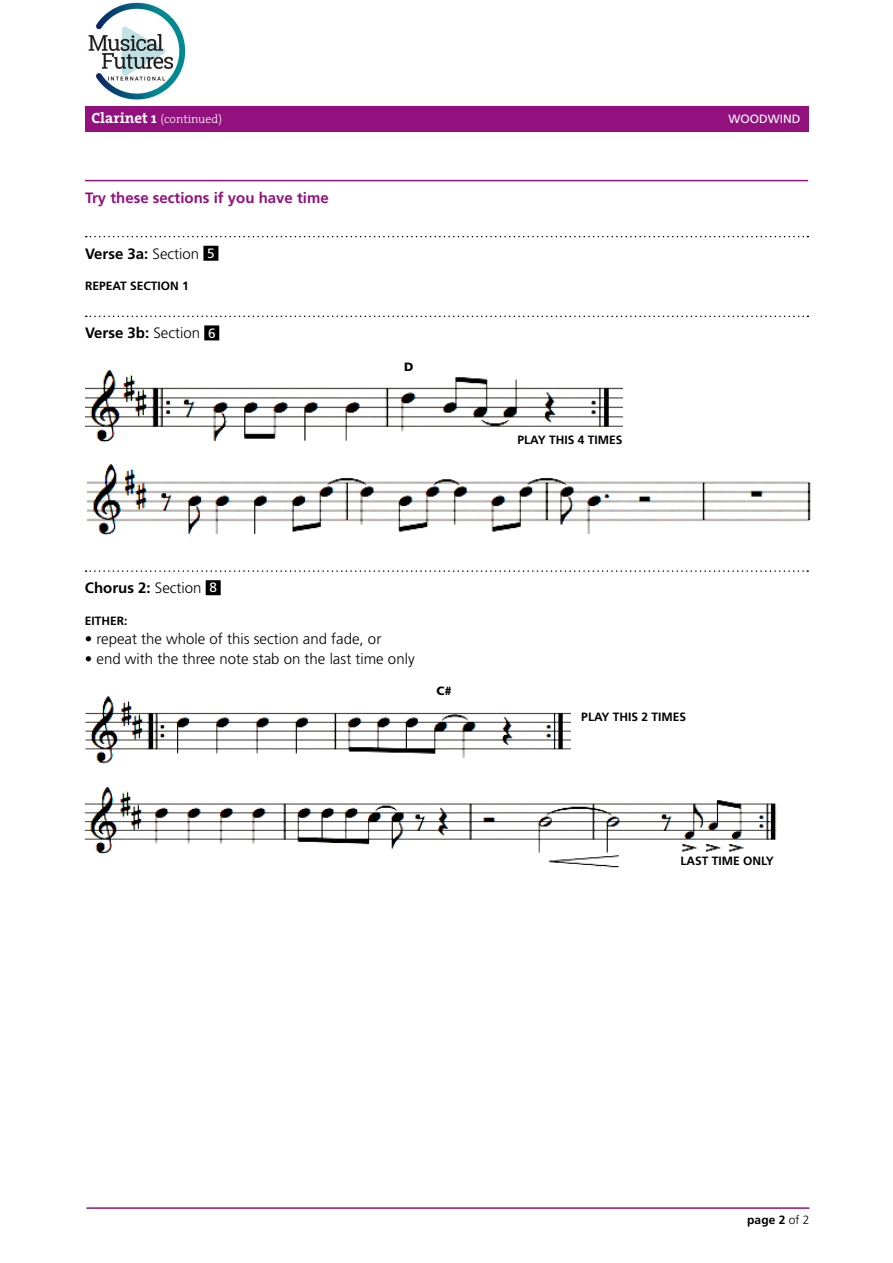
<style>
.page{position:relative;width:893px;height:1263px;background:#fff}
.page>*{position:absolute;margin:0;border:0;box-sizing:border-box;transform-origin:0 0}
.t1{font:300 15px "Frutiger";color:#000}
.t2{font:700 15px "Frutiger";color:#000}
.t3{font:700 15px "Frutiger";color:#93117e}
.t4{font:700 12px "Frutiger";color:#000}
.t5{font:300 12px "The Serif";color:#fff}
.t6{font:12px "Frutiger";color:#fff}
.t7{font:900 12px "Frutiger";color:#000}
.s1{font-weight:700;font-size:15px}
.s2{font-weight:300}
.s3{font-weight:400;font-size:13.5px;color:#fff}
</style>
<div class="page">
<div style="left:85px;top:106px;width:723px;height:26px;background:#93117e"></div>
<hr style="left:86px;top:1207px;width:723px;height:2px;background:#93117e">
<svg style="left:86px;top:570px;width:722px;height:2px"></svg>
<div style="left:206px;top:580px;width:15px;height:15px;background:#000"></div>
<hr style="left:85px;top:180px;width:723px;height:1px;background:#93117e">
<svg style="left:86px;top:236px;width:722px;height:1px"></svg>
<div style="left:203px;top:246px;width:15px;height:15px;background:#000"></div>
<svg style="left:86px;top:316px;width:722px;height:1px"></svg>
<div style="left:204px;top:325px;width:15px;height:15px;background:#000"></div>
<img style="left:85px;top:370px;width:537px;height:73px">
<img style="left:86px;top:464px;width:725px;height:71px">
<div style="left:400px;top:358px;width:18px;height:17px;background:#fff"></div>
<img style="left:85px;top:696px;width:485px;height:68px">
<img style="left:84px;top:787px;width:693px;height:81px">
<div style="left:646px;top:856px;width:128px;height:24px;background:#fff"></div>
<div style="left:435px;top:682px;width:18px;height:17px;background:#fff"></div>
<img style="left:88px;top:2px;width:98px;height:98px">
<p class="t5" style="left:91px;top:109px;width:132px"><span class="s1">Clarinet 1</span> (continued)</p>
<p class="t6" style="left:728px;top:112px;width:73px">WOODWIND</p>
<p class="t3" style="left:85px;top:189px;width:245px">Try these sections if you have time</p>
<p class="t2" style="left:85px;top:245px;width:131px">Verse 3a: <span class="s2">Section</span> <span class="s3">5</span></p>
<p class="t4" style="left:85px;top:279px;width:105px">repeat section 1</p>
<p class="t2" style="left:85px;top:324px;width:132px">Verse 3b: <span class="s2">Section</span> <span class="s3">6</span></p>
<p class="t7" style="left:404px;top:360px;width:11px">D</p>
<p class="t2" style="left:85px;top:579px;width:134px">Chorus 2: <span class="s2">Section</span> <span class="s3">8</span></p>
<p class="t4" style="left:85px;top:613px;width:44px">Either:</p>
<p class="t1" style="left:85px;top:630px;width:298px">• repeat the whole of this section and fade, or</p>
<p class="t1" style="left:85px;top:650px;width:331px">• end with the three note stab on the last time only</p>
<p class="t7" style="left:437px;top:684px;width:17px">C#</p>
<p class="t4" style="left:518px;top:433px;width:106px">Play this 4 tim es</p>
<p class="t4" style="left:581px;top:710px;width:106px">Play this 2 tim es</p>
<p class="t4" style="left:680px;top:854px;width:95px">last tim e only</p>
<p class="t4" style="left:747px;top:1212px;width:64px">page 2 <span class="s2">of 2</span></p>
</div>
